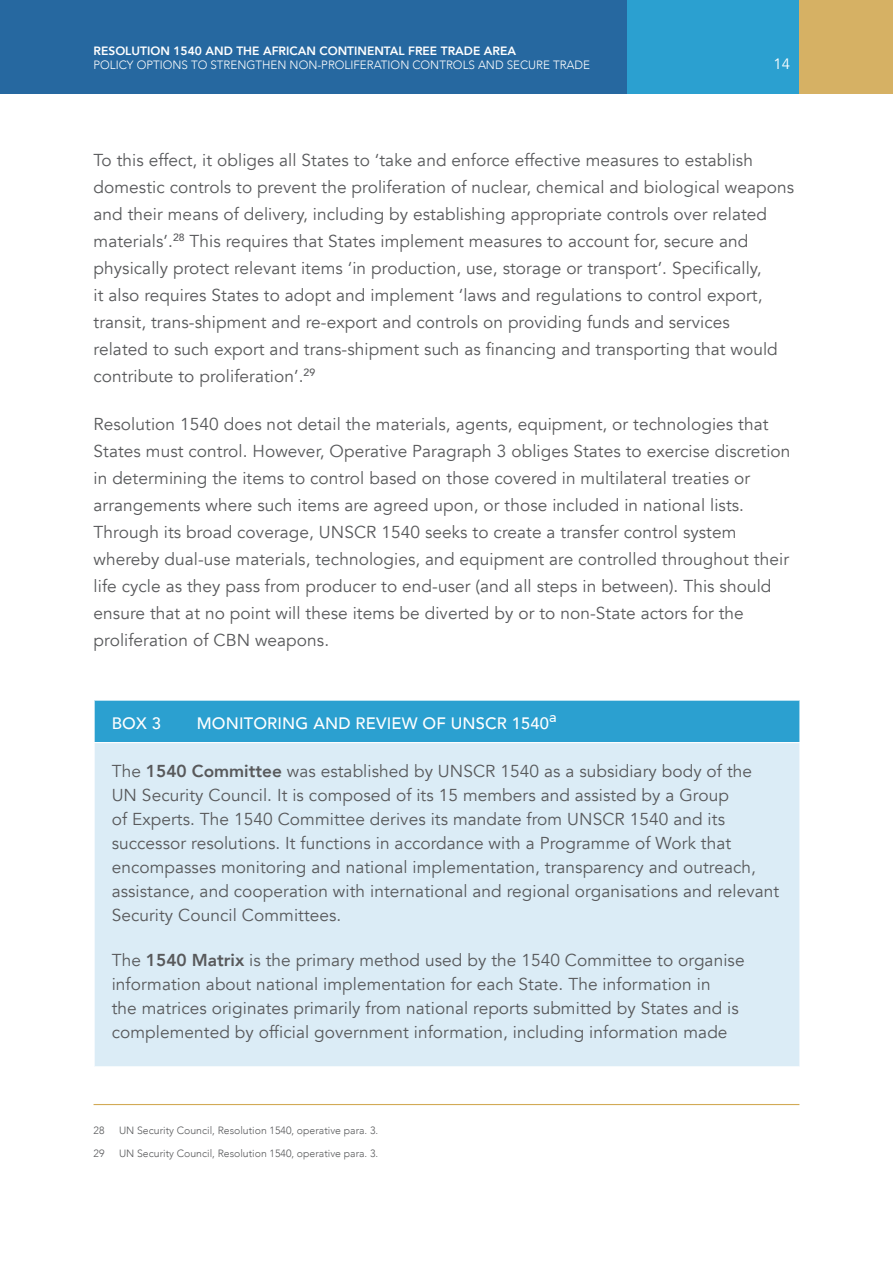
<style>
.page{position:relative;width:893px;height:1263px;background:#fff}
.page>*{position:absolute;margin:0;border:0;box-sizing:border-box;transform-origin:0 0}
.t1{font:17.25px/27px "Avenir";letter-spacing:.005em;color:#58595b}
.t2{font:500 16.5px "Avenir";letter-spacing:.01em;color:#fff}
.t3{font:15px "Avenir";color:#fff}
.t4{font:13.05px "Montserrat";color:#fff}
.t5{font:300 12px "Avenir";color:#fff}
.t6{font:800 12px "Avenir";color:#fff}
.t7{font:300 10.5px "Avenir";color:#58595b}
.s1{font-weight:800}
</style>
<div class="page">
<div style="left:626px;top:0;width:174px;height:94px;background:#2ba0d0"></div>
<div style="left:800px;top:0;width:93px;height:94px;background:#d6b164"></div>
<div style="left:0;top:0;width:626px;height:94px;background:#2668a0"></div>
<hr style="left:94px;top:1104px;width:705px;height:1px;background:#d2aa56">
<div style="left:94px;top:700px;width:706px;height:43px;background:#2ba0d0"></div>
<div style="left:94px;top:743px;width:706px;height:324px;background:#dbecf6"></div>
<hr style="left:94px;top:699px;width:706px;height:2px;background:#fff">
<hr style="left:94px;top:701px;width:1px;height:41px;background:#fff">
<hr style="left:799px;top:701px;width:1px;height:41px;background:#fff">
<hr style="left:94px;top:742px;width:706px;height:1px;background:#fff">
<hr style="left:94px;top:743px;width:1px;height:323px;background:#fff">
<hr style="left:799px;top:743px;width:1px;height:323px;background:#fff">
<hr style="left:94px;top:1066px;width:706px;height:1px;background:#fff">
<p class="t6" style="left:94px;top:42px;width:424px">RESOLUTION 1540 AND THE AFRICAN CONTINENTAL FREE TRADE AREA</p>
<p class="t5" style="left:94px;top:58px;width:498px">POLICY OPTIONS TO STRENGTHEN NON-PROLIFERATION CONTROLS AND SECURE TRADE</p>
<p class="t3" style="left:773px;top:54px;width:18px">14</p>
<p class="t1" style="left:94px;top:147px;width:702px">To this effect, it obliges all States to ‘take and enforce effective measures to establish domestic controls to prevent the proliferation of nuclear, chemical and biological weapons and their means of delivery, including by establishing appropriate controls over related materials’.<sup>28</sup> This requires that States implement measures to account for, secure and physically protect relevant items ‘in production, use, storage or transport’. Specifically,<br>it also requires States to adopt and implement ‘laws and regulations to control export, transit, trans-shipment and re-export and controls on providing funds and services<br>related to such export and trans-shipment such as financing and transporting that would contribute to proliferation’.<sup>29</sup></p>
<p class="t1" style="left:94px;top:411px;width:698px">Resolution 1540 does not detail the materials, agents, equipment, or technologies that States must control. However, Operative Paragraph 3 obliges States to exercise discretion in determining the items to control based on those covered in multilateral treaties or arrangements where such items are agreed upon, or those included in national lists.<br>Through its broad coverage, UNSCR 1540 seeks to create a transfer control system whereby dual-use materials, technologies, and equipment are controlled throughout their life cycle as they pass from producer to end-user (and all steps in between). This should ensure that at no point will these items be diverted by or to non-State actors for the proliferation of CBN weapons.</p>
<p class="t2" style="left:112px;top:709px;width:51px">BOX 3</p>
<p class="t2" style="left:197px;top:709px;width:354px">MONITORING AND REVIEW OF UNSCR 1540</p>
<p class="t4" style="left:549px;top:707px;width:9px">a</p>
<p class="t1" style="left:112px;top:759px;width:669px;line-height:24px">The <span class="s1">1540 Committee</span> was established by UNSCR 1540 as a subsidiary body of the UN Security Council. It is composed of its 15 members and assisted by a Group<br>of Experts. The 1540 Committee derives its mandate from UNSCR 1540 and its successor resolutions. It functions in accordance with a Programme of Work that encompasses monitoring and national implementation, transparency and outreach, assistance, and cooperation with international and regional organisations and relevant Security Council Committees.</p>
<p class="t1" style="left:112px;top:948px;width:634px;line-height:24px">The <span class="s1">1540 Matrix</span> is the primary method used by the 1540 Committee to organise information about national implementation for each State. The information in<br>the matrices originates primarily from national reports submitted by States and is complemented by official government information, including information made</p>
<p class="t7" style="left:94px;top:1124px;width:12px">28</p>
<p class="t7" style="left:119px;top:1124px;width:261px">UN Security Council, Resolution 1540, operative para. 3.</p>
<p class="t7" style="left:94px;top:1147px;width:12px">29</p>
<p class="t7" style="left:119px;top:1147px;width:261px">UN Security Council, Resolution 1540, operative para. 3.</p>
</div>
